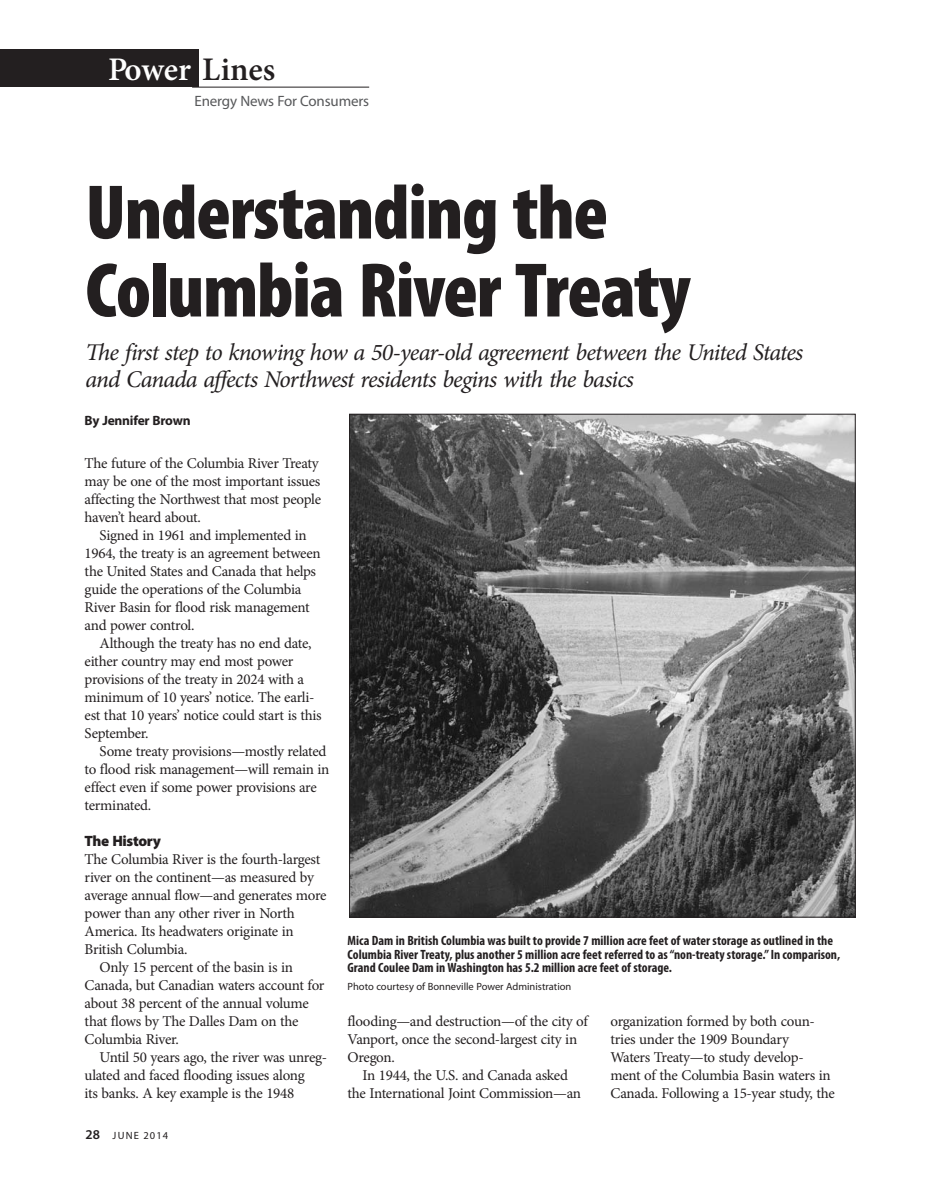
<style>
.page{position:relative;width:932px;height:1188px;background:#fff}
.page>*{position:absolute;margin:0;border:0;box-sizing:border-box;transform-origin:0 0}
.t1{font:900 condensed 78px/78px "Myriad Pro";letter-spacing:-.015em;color:#231f20}
.t2{font:600 33px "Minion Pro";color:#fff}
.t3{font:italic 24px/27px "Minion Pro";letter-spacing:-.035em;color:#231f20}
.t4{font:15px/18px "Minion Pro";letter-spacing:-.02em;color:#231f20}
.t5{font:15px "Myriad Pro";letter-spacing:-.01em;color:#57585a}
.t6{font:900 15px "Myriad Pro";letter-spacing:-.025em;color:#231f20}
.t7{font:700 condensed 13.5px/13.5px "Myriad Pro";color:#231f20}
.t8{font:700 13.5px "Myriad Pro";letter-spacing:-.015em;color:#231f20}
.t9{font:10.5px "Myriad Pro";color:#231f20}
.t10{font:10.5px "Myriad Pro";letter-spacing:.11em;color:#231f20}
.s1{color:#231f20}
.s2{font-weight:600;font-size:13.5px}
</style>
<div class="page">
<img style="left:351px;top:416px;width:502px;height:499px">
<hr style="left:192px;top:87px;width:177px;height:1px;background:#231f20">
<div style="left:0;top:50px;width:198px;height:37px;background:#231f20"></div>
<h2 class="t2" style="left:108px;top:47px;width:169px">Power <span class="s1">Lines</span></h2>
<p class="t5" style="left:194px;top:92px;width:176px">energy news For Consumers</p>
<h1 class="t1" style="left:86px;top:171px;width:606px">Understanding the<br>Columbia River Treaty</h1>
<h3 class="t3" style="left:86px;top:339px;width:719px">The first step to knowing how a 50-year-old agreement between the United States and Canada affects Northwest residents begins with the basics</h3>
<p class="t8" style="left:85px;top:411px;width:107px">By Jennifer Brown</p>
<p class="t4" style="left:85px;top:454px;width:238px">The future of the Columbia River Treaty may be one of the most important issues affecting the Northwest that most people haven’t heard about.</p>
<p class="t4" style="left:85px;top:526px;width:237px;text-indent:15px">Signed in 1961 and implemented in 1964, the treaty is an agreement between the United States and Canada that helps guide the operations of the Columbia River Basin for flood risk management and power control.</p>
<p class="t4" style="left:85px;top:634px;width:238px;text-indent:15px">Although the treaty has no end date, either country may end most power provisions of the treaty in 2024 with a minimum of 10 years’ notice. The earli&shy;est that 10 years’ notice could start is this September.</p>
<p class="t4" style="left:85px;top:742px;width:246px;text-indent:15px">Some treaty provisions—mostly related to flood risk management—will remain in effect even if some power provisions are terminated.</p>
<p class="t6" style="left:85px;top:831px;width:78px">The History</p>
<p class="t4" style="left:85px;top:850px;width:237px">The Columbia River is the fourth-largest</p>
<p class="t4" style="left:85px;top:868px;width:231px">river on the continent—as measured by</p>
<p class="t4" style="left:85px;top:886px;width:243px">average annual flow—and generates more</p>
<p class="t4" style="left:85px;top:904px;width:212px">power than any other river in North</p>
<p class="t4" style="left:85px;top:922px;width:211px">America. Its headwaters originate in</p>
<p class="t4" style="left:85px;top:940px;width:104px">British Columbia.</p>
<p class="t4" style="left:100px;top:958px;width:195px">Only 15 percent of the basin is in</p>
<p class="t4" style="left:85px;top:976px;width:241px">Canada, but Canadian waters account for</p>
<p class="t4" style="left:85px;top:994px;width:226px">about 38 percent of the annual volume</p>
<p class="t4" style="left:85px;top:1012px;width:215px">that flows by The Dalles Dam on the</p>
<p class="t4" style="left:85px;top:1030px;width:96px">Columbia River.</p>
<p class="t4" style="left:100px;top:1048px;width:229px">Until 50 years ago, the river was unreg-</p>
<p class="t4" style="left:85px;top:1066px;width:222px">ulated and faced flooding issues along</p>
<p class="t4" style="left:85px;top:1084px;width:211px">its banks. A key example is the 1948</p>
<p class="t10" style="left:86px;top:1129px;width:84px"><span class="s2">28</span> june 2014</p>
<p class="t7" style="left:347px;top:933px;width:494px">Mica Dam in British Columbia was built to provide 7 million acre feet of water storage as outlined in the<br>Columbia River Treaty, plus another 5 million acre feet referred to as “non-treaty storage.” In comparison,<br>Grand Coulee Dam in Washington has 5.2 million acre feet of storage.</p>
<p class="t9" style="left:347px;top:980px;width:225px">Photo courtesy of Bonneville Power Administration</p>
<p class="t4" style="left:347px;top:1012px;width:242px">flooding—and destruction—of the city of<br>Vanport, once the second-largest city in<br>Oregon.</p>
<p class="t4" style="left:347px;top:1066px;width:235px;text-align:center">In 1944, the U.S. and Canada asked<br>the International Joint Commission—an</p>
<p class="t4" style="left:610px;top:1012px;width:226px">organization formed by both coun&shy;tries under the 1909 Boundary<br>Waters Treaty—to study develop&shy;ment of the Columbia Basin waters in Canada. Following a 15-year study, the</p>
</div>
